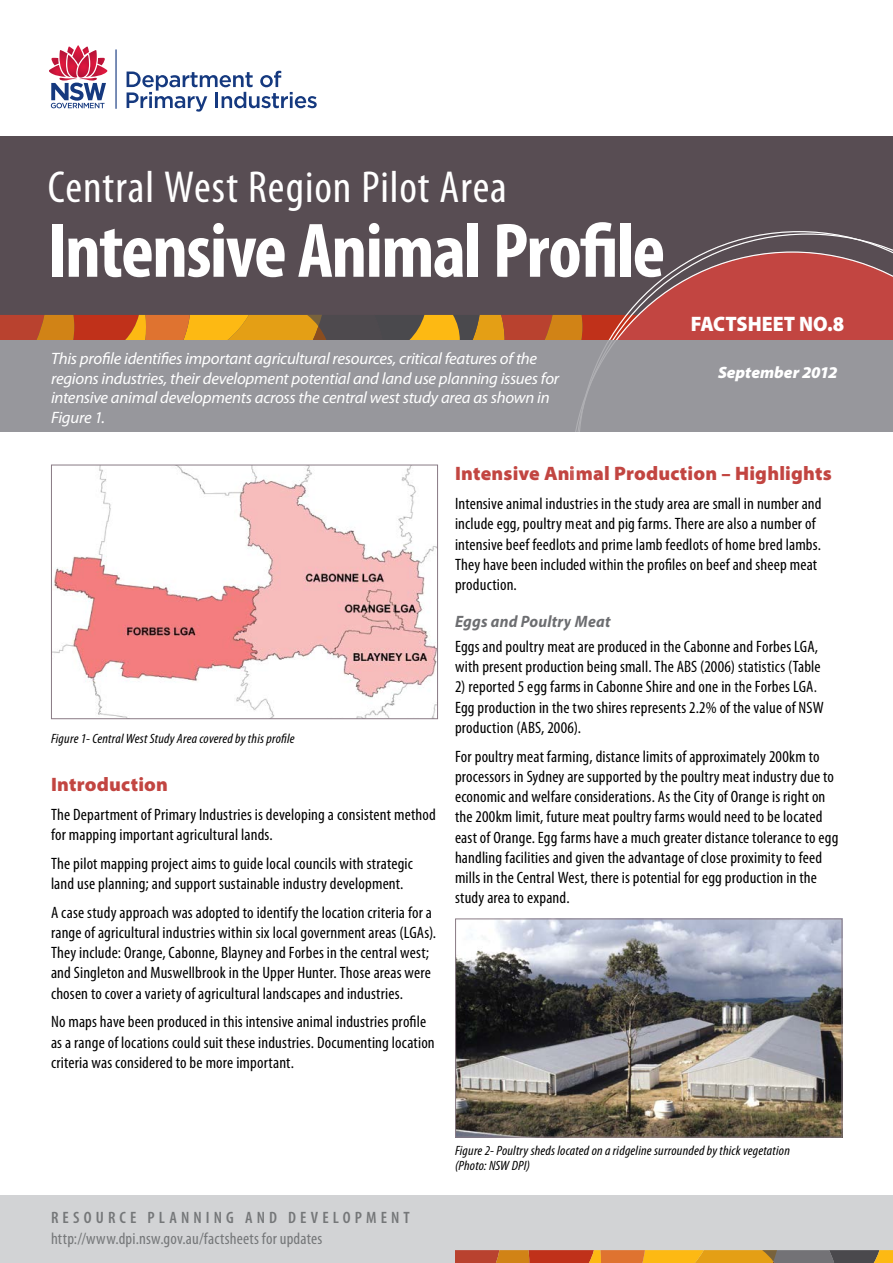
<style>
.page{position:relative;width:893px;height:1263px;background:#fff}
.page>*{position:absolute;margin:0;border:0;box-sizing:border-box;transform-origin:0 0}
.t1{font:700 condensed 78px "Myriad Pro";letter-spacing:-.02em;color:#fff}
.t2{font:condensed 45px "Myriad Pro";letter-spacing:.02em;color:#fff}
.t3{font:900 21px "Myriad Pro";color:#fff;scale:.95 1}
.t4{font:900 semi-expanded 19.5px "Myriad Pro";letter-spacing:.01em;color:#c24541;scale:.95 1}
.t5{font:condensed 16.5px/20.2px "Myriad Pro";letter-spacing:.01em;color:#000}
.t6{font:italic 16.5px/19.5px "Myriad Pro";letter-spacing:-.015em;color:#fff}
.t7{font:condensed 16.5px "Myriad Pro";letter-spacing:.01em;color:#757779}
.t8{font:600 condensed 16.5px "Myriad Pro";letter-spacing:.245em;color:#757779}
.t9{font:italic 700 16.5px "Myriad Pro";letter-spacing:.015em;color:#6d6e71;scale:.95 1}
.t10{font:italic 900 16.5px "Myriad Pro";letter-spacing:-.005em;color:#fff}
.t11{font:italic condensed 13.5px/15px "Myriad Pro";letter-spacing:.015em;color:#000;scale:1.05 1}
</style>
<div class="page">
<div style="left:0;top:1195px;width:893px;height:68px;background:#d2d3d5"></div>
<div style="left:0;top:136px;width:893px;height:205px;background:#584d53"></div>
<svg style="left:49px;top:45px;width:59px;height:63px"></svg>
<hr style="left:115px;top:49px;width:2px;height:60px;background:#15397f">
<svg style="left:127px;top:71px;width:190px;height:41px"></svg>
<svg style="left:0;top:315px;width:571px;height:25px"></svg>
<svg style="left:455px;top:1250px;width:438px;height:13px;background:#bd762f"></svg>
<div style="left:0;top:340px;width:893px;height:92px;background:#97979c"></div>
<svg style="left:571px;top:251px;width:322px;height:181px"></svg>
<img style="left:457px;top:920px;width:383px;height:215px">
<div style="left:455px;top:918px;width:387px;height:219px;border:1px solid #897a84"></div>
<img style="left:53px;top:467px;width:383px;height:250px">
<div style="left:51px;top:465px;width:387px;height:254px;border:1px solid #897a84"></div>
<h2 class="t2" style="left:48px;top:163px;width:461px">Central West Region Pilot Area</h2>
<h1 class="t1" style="left:48px;top:208px;width:619px">Intensive Animal Profile</h1>
<p class="t6" style="left:51px;top:349px;width:510px">This profile identifies important agricultural resources, critical features of the regions industries, their development potential and land use planning issues for intensive animal developments across the central west study area as shown in Figure 1.</p>
<p class="t3" style="left:691px;top:312px;width:163px">FACTSHEET NO.8</p>
<p class="t10" style="left:718px;top:363px;width:121px">September 2012</p>
<p class="t11" style="left:51px;top:731px;width:233px">Figure 1- Central West Study Area covered by this profile</p>
<p class="t4" style="left:51px;top:773px;width:125px">Introduction</p>
<p class="t5" style="left:51px;top:804px;width:386px">The Department of Primary Industries is developing a consistent method for mapping important agricultural lands.</p>
<p class="t5" style="left:51px;top:853px;width:363px">The pilot mapping project aims to guide local councils with strategic land use planning; and support sustainable industry development.</p>
<p class="t5" style="left:51px;top:902px;width:387px">A case study approach was adopted to identify the location criteria for a range of agricultural industries within six local government areas (LGAs).<br>They include: Orange, Cabonne, Blayney and Forbes in the central west; and Singleton and Muswellbrook in the Upper Hunter. Those areas were chosen to cover a variety of agricultural landscapes and industries.</p>
<p class="t5" style="left:51px;top:1012px;width:385px">No maps have been produced in this intensive animal industries profile as a range of locations could suit these industries. Documenting location criteria was considered to be more important.</p>
<p class="t4" style="left:455px;top:462px;width:398px">Intensive Animal Production – Highlights</p>
<p class="t5" style="left:455px;top:494px;width:368px">Intensive animal industries in the study area are small in number and include egg, poultry meat and pig farms. There are also a number of intensive beef feedlots and prime lamb feedlots of home bred lambs.<br>They have been included within the profiles on beef and sheep meat production.</p>
<p class="t9" style="left:455px;top:613px;width:165px">Eggs and Poultry Meat</p>
<p class="t5" style="left:455px;top:636px;width:367px">Eggs and poultry meat are produced in the Cabonne and Forbes LGA, with present production being small. The ABS (2006) statistics (Table</p>
<p class="t5" style="left:455px;top:677px;width:370px">2) reported 5 egg farms in Cabonne Shire and one in the Forbes LGA.<br>Egg production in the two shires represents 2.2% of the value of NSW production (ABS, 2006).</p>
<p class="t5" style="left:455px;top:746px;width:385px">For poultry meat farming, distance limits of approximately 200km to processors in Sydney are supported by the poultry meat industry due to economic and welfare considerations. As the City of Orange is right on the 200km limit, future meat poultry farms would need to be located east of Orange. Egg farms have a much greater distance tolerance to egg handling facilities and given the advantage of close proximity to feed mills in the Central West, there is potential for egg production in the study area to expand.</p>
<p class="t8" style="left:51px;top:1209px;width:360px">RESOURCE PLANNING AND DEVELOPMENT</p>
<p class="t7" style="left:51px;top:1229px;width:273px">http://www.dpi.nsw.gov.au/factsheets for updates</p>
<p class="t11" style="left:455px;top:1143px;width:320px">Figure 2- Poultry sheds located on a ridgeline surrounded by thick vegetation (Photo: NSW DPI)</p>
</div>
